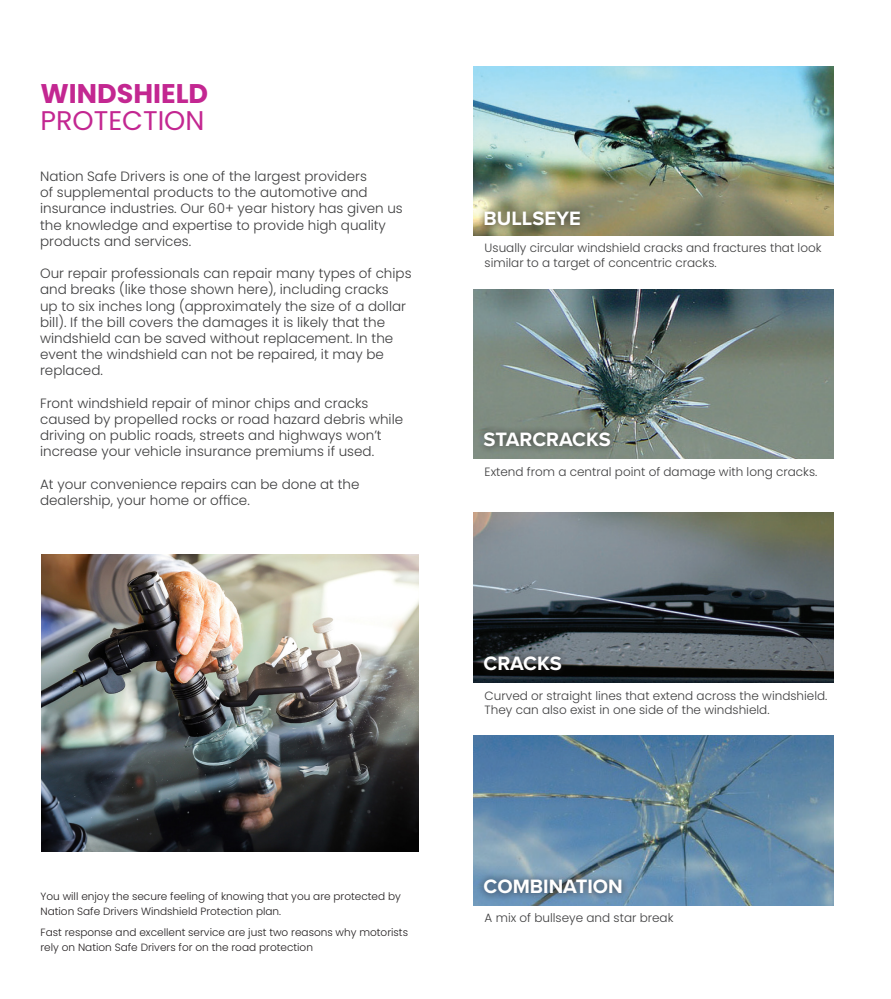
<style>
.page{position:relative;width:891px;height:999px;background:#fff}
.page>*{position:absolute;margin:0;border:0;box-sizing:border-box;transform-origin:0 0}
.t1{font:700 27px "Poppins";color:#c32791}
.t2{font:27px "Poppins";color:#c32791}
.t3{font:700 20.1px "Proxima Nova";color:#fff}
.t4{font:300 13.5px/16.2px "Poppins";color:#3e3e3f}
.t5{font:300 12px/14.4px "Poppins";color:#3e3e3f}
.t6{font:300 10.5px/15px "Poppins";color:#231f20}
</style>
<div class="page">
<img style="left:473px;top:67px;width:360px;height:169px">
<img style="left:42px;top:554px;width:376px;height:297px">
<div style="left:478px;top:204px;width:109px;height:30px;background:#231f20;opacity:.75"></div>
<img style="left:473px;top:736px;width:360px;height:169px">
<div style="left:477px;top:872px;width:152px;height:30px;background:#231f20;opacity:.75"></div>
<img style="left:473px;top:513px;width:360px;height:169px">
<div style="left:477px;top:648px;width:91px;height:30px;background:#231f20;opacity:.75"></div>
<img style="left:473px;top:290px;width:360px;height:169px">
<div style="left:477px;top:424px;width:140px;height:30px;background:#231f20;opacity:.75"></div>
<p class="t1" style="left:40px;top:78px;width:169px">WINDSHIELD</p>
<p class="t2" style="left:40px;top:105px;width:166px">PROTECTION</p>
<p class="t4" style="left:40px;top:168px;width:364px">Nation Safe Drivers is one of the largest providers<br>of supplemental products to the automotive and insurance industries. Our 60+ year history has given us the knowledge and expertise to provide high quality products and services.</p>
<p class="t4" style="left:40px;top:265px;width:373px">Our repair professionals can repair many types of chips and breaks (like those shown here), including cracks<br>up to six inches long (approximately the size of a dollar bill). If the bill covers the damages it is likely that the windshield can be saved without replacement. In the event the windshield can not be repaired, it may be replaced.</p>
<p class="t4" style="left:40px;top:395px;width:365px">Front windshield repair of minor chips and cracks caused by propelled rocks or road hazard debris while driving on public roads, streets and highways won’t increase your vehicle insurance premiums if used.</p>
<p class="t4" style="left:40px;top:476px;width:321px">At your convenience repairs can be done at the dealership, your home or office.</p>
<p class="t6" style="left:40px;top:889px;width:362px">You will enjoy the secure feeling of knowing that you are protected by<br>Nation Safe Drivers Windshield Protection plan.</p>
<p class="t6" style="left:40px;top:925px;width:369px">Fast response and excellent service are just two reasons why motorists rely on Nation Safe Drivers for on the road protection</p>
<p class="t3" style="left:484px;top:204px;width:99px">BULLSEYE</p>
<p class="t5" style="left:485px;top:241px;width:338px">Usually circular windshield cracks and fractures that look similar to a target of concentric cracks.</p>
<p class="t3" style="left:484px;top:424px;width:129px">STARCRACKS</p>
<p class="t5" style="left:485px;top:464px;width:334px">Extend from a central point of damage with long cracks.</p>
<p class="t3" style="left:484px;top:648px;width:80px">CRACKS</p>
<p class="t5" style="left:485px;top:688px;width:344px">Curved or straight lines that extend across the windshield.<br>They can also exist in one side of the windshield.</p>
<p class="t3" style="left:484px;top:872px;width:141px">COMBINATION</p>
<p class="t5" style="left:485px;top:911px;width:190px">A mix of bullseye and star break</p>
</div>
